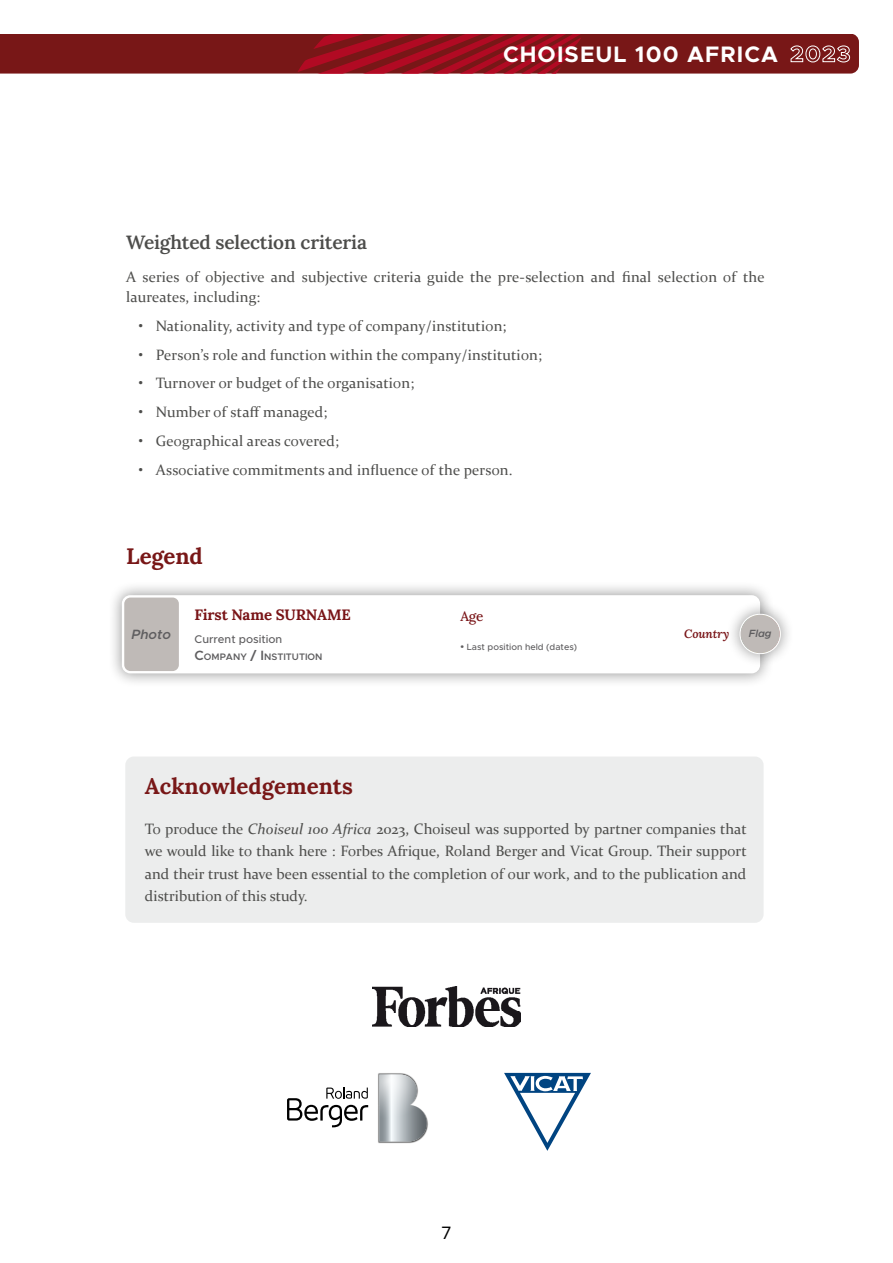
<style>
.page{position:relative;width:893px;height:1263px;background:#fff}
.page>*{position:absolute;margin:0;border:0;box-sizing:border-box;transform-origin:0 0}
.t1{font:700 22.5px "Metropolis";letter-spacing:.05em;color:#fff}
.t2{font:700 22.35px "Lora";color:#781717}
.t3{font:600 19.05px "Lora";letter-spacing:-.01em;color:#4d4d4b}
.t4{font:18px "Metropolis";color:#000}
.t5{font:15px/22.5px "Constantia";letter-spacing:.01em;color:#4d4d4b;text-align:justify}
.t6{font:700 15px "Lora";letter-spacing:-.01em;color:#791417}
.t7{font:italic 600 13.5px "Metropolis";color:#5f5e60}
.t8{font:500 13.5px "Lora";color:#791417}
.t9{font:italic 600 12px "Lora";letter-spacing:-.01em;color:#791417}
.t10{font:500 11.25px "Metropolis";color:#5f5e60}
.t11{font:italic 600 10.5px "Metropolis";color:#5f5e60}
.t12{font:600 9.45px "Metropolis";color:#5f5e60}
.t13{font:500 9px "Metropolis";color:#5f5e60}
.s1{font-size:13.5px}
.s2{font-family:"Lora";font-weight:400}
.s3{font-style:italic}
</style>
<div class="page">
<svg style="left:0;top:34px;width:859px;height:40px;background:#82171b"></svg>
<div style="left:125px;top:756px;width:639px;height:167px;background:#eceded;border-radius:9px"></div>
<img style="left:378px;top:1107px;width:50px;height:36px">
<img style="left:378px;top:1073px;width:28px;height:34px">
<svg style="left:379px;top:1074px;width:48px;height:67px"></svg>
<svg style="left:287px;top:1087px;width:81px;height:40px"></svg>
<svg style="left:504px;top:1073px;width:87px;height:78px"></svg>
<div style="left:108px;top:581px;width:666px;height:106px;background:#000;opacity:.4"></div>
<div style="left:122px;top:595px;width:638px;height:78px;background:#fff;border-radius:9px"></div>
<div style="left:726px;top:600px;width:69px;height:68px;background:#000;opacity:.4"></div>
<svg style="left:740px;top:614px;width:40px;height:39px"></svg>
<svg style="left:750px;top:614px;width:30px;height:39px"></svg>
<div style="left:739px;top:614px;width:42px;height:40px;border:2px solid #fff;border-radius:19px"></div>
<div style="left:124px;top:597px;width:55px;height:74px;background:#bfbab7;border-radius:6px"></div>
<div style="left:741px;top:615px;width:39px;height:38px;background:#bfbab7;border-radius:50%"></div>
<img style="left:372px;top:986px;width:149px;height:40px">
<h1 class="t1" style="left:503px;top:40px;width:349px">CHOISEUL 100 AFRICA 2023</h1>
<p class="t3" style="left:126px;top:228px;width:242px">Weighted selection criteria</p>
<p class="t5" style="left:126px;top:266px;width:640px;line-height:20.2px">A series of objective and subjective criteria guide the pre-selection and final selection of the laureates, including:</p>
<p class="t5" style="left:139px;top:314px;width:369px">• Nationality, activity and type of company/institution;</p>
<p class="t5" style="left:139px;top:343px;width:405px">• Person’s role and function within the company/institution;</p>
<p class="t5" style="left:139px;top:371px;width:277px">• Turnover or budget of the organisation;</p>
<p class="t5" style="left:139px;top:400px;width:190px">• Number of staff managed;</p>
<p class="t5" style="left:139px;top:429px;width:202px">• Geographical areas covered;</p>
<p class="t5" style="left:139px;top:458px;width:375px">• Associative commitments and influence of the person.</p>
<h2 class="t2" style="left:126px;top:539px;width:78px">Legend</h2>
<p class="t6" style="left:195px;top:603px;width:158px">First Name SURNAME</p>
<p class="t10" style="left:195px;top:632px;width:89px">Current position</p>
<p class="t12" style="left:195px;top:651px;width:129px"><span class="s1">C</span>OMPANY <span class="s1">/ I</span>NSTITUTION</p>
<p class="t8" style="left:460px;top:606px;width:25px">Age</p>
<p class="t13" style="left:460px;top:642px;width:118px"><span class="s2">•</span> Last position held (dates)</p>
<p class="t7" style="left:132px;top:626px;width:41px">Photo</p>
<p class="t9" style="left:684px;top:625px;width:47px">Country</p>
<p class="t11" style="left:749px;top:627px;width:24px">Flag</p>
<h2 class="t2" style="left:145px;top:769px;width:209px">Acknowledgements</h2>
<p class="t5" style="left:145px;top:817px;width:603px">To produce the <span class="s3">Choiseul 100 Africa</span> 2023, Choiseul was supported by partner companies that we would like to thank here : Forbes Afrique, Roland Berger and Vicat Group. Their support and their trust have been essential to the completion of our work, and to the publication and distribution of this study.</p>
<p class="t4" style="left:441px;top:1222px;width:12px">7</p>
</div>
